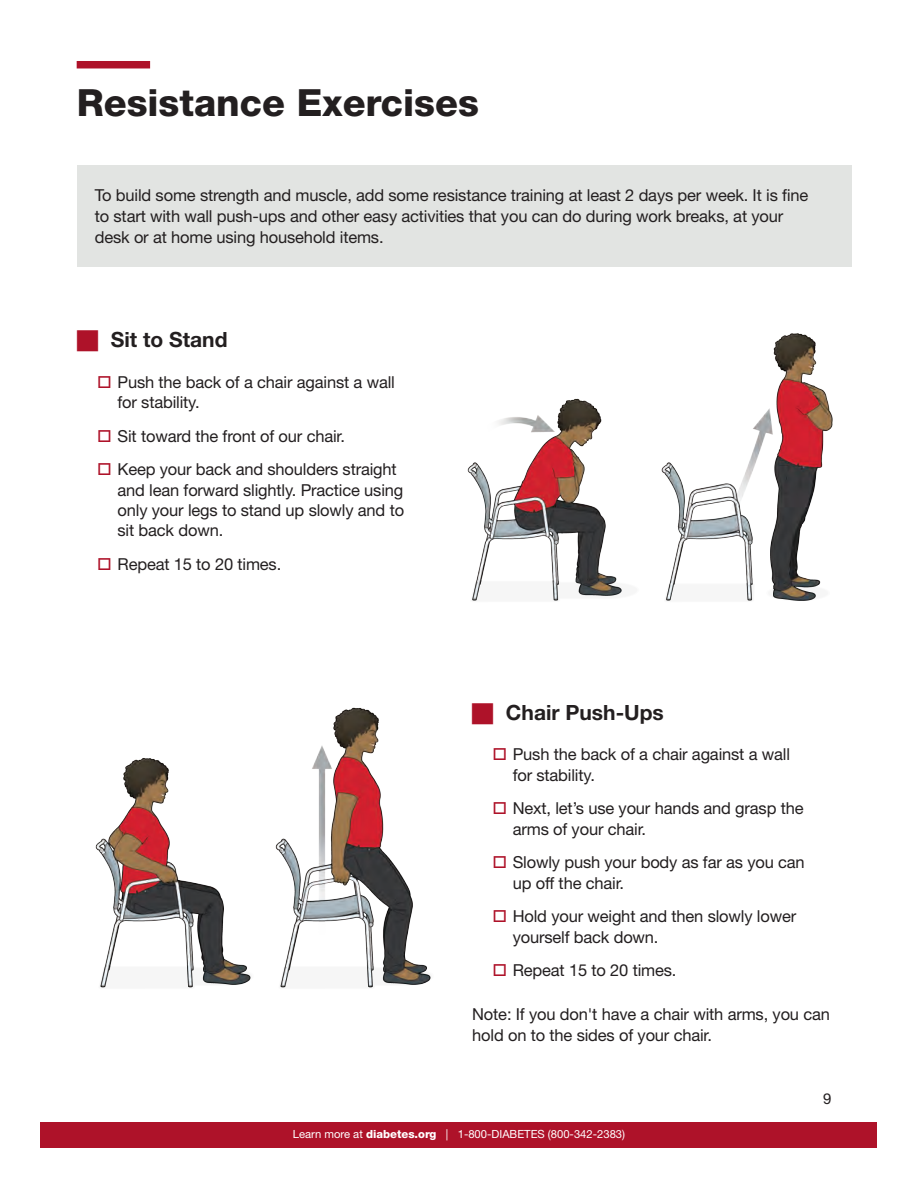
<style>
.page{position:relative;width:918px;height:1188px;background:#fff}
.page>*{position:absolute;margin:0;border:0;box-sizing:border-box;transform-origin:0 0}
.t1{font:800 37.5px "Helvetica Neue LT Pro";color:#231f20}
.t2{font:700 21px "Helvetica Neue LT Pro";color:#231f20}
.t3{font:16.5px/20.2px "Helvetica Neue LT Pro";letter-spacing:-.01em;color:#231f20}
.t4{font:15px "Helvetica Neue LT Pro";color:#231f20}
.t5{font:11.25px "Helvetica Neue LT Pro";color:#fff}
.s1{font-weight:800}
</style>
<div class="page">
<div style="left:40px;top:1122px;width:838px;height:26px;background:#ae1229"></div>
<div style="left:77px;top:166px;width:775px;height:101px;background:#e2e4e2"></div>
<div style="left:77px;top:61px;width:73px;height:7px;background:#ae1229"></div>
<img style="left:95px;top:707px;width:336px;height:281px">
<img style="left:467px;top:333px;width:366px;height:268px">
<div style="left:441px;top:313px;width:142px;height:38px;background:#fff"></div>
<h1 class="t1" style="left:77px;top:80px;width:404px">Resistance Exercises</h1>
<p class="t3" style="left:95px;top:184px;width:715px;line-height:21px">To build some strength and muscle, add some resistance training at least 2 days per week. It is fine to start with wall push-ups and other easy activities that you can do during work breaks, at your desk or at home using household items.</p>
<p class="t2" style="left:111px;top:327px;width:118px">Sit to Stand</p>
<p class="t3" style="left:118px;top:371px;width:279px">Push the back of a chair against a wall for stability.</p>
<p class="t3" style="left:118px;top:418px;width:281px;line-height:33.8px">Sit toward the front of our chair.<br>Keep your back and shoulders straight</p>
<p class="t3" style="left:118px;top:479px;width:288px;text-align:justify">and lean forward slightly. Practice using only your legs to stand up slowly and to sit back down.</p>
<p class="t3" style="left:118px;top:553px;width:165px">Repeat 15 to 20 times.</p>
<p class="t2" style="left:506px;top:700px;width:159px">Chair Push-Ups</p>
<p class="t3" style="left:513px;top:744px;width:279px">Push the back of a chair against a wall for stability.</p>
<p class="t3" style="left:513px;top:798px;width:292px">Next, let’s use your hands and grasp the arms of your chair.</p>
<p class="t3" style="left:513px;top:852px;width:293px">Slowly push your body as far as you can up off the chair.</p>
<p class="t3" style="left:513px;top:906px;width:285px">Hold your weight and then slowly lower yourself back down.</p>
<p class="t3" style="left:513px;top:960px;width:165px">Repeat 15 to 20 times.</p>
<p class="t3" style="left:472px;top:1003px;width:359px;line-height:21px">Note: If you don't have a chair with arms, you can hold on to the sides of your chair.</p>
<p class="t4" style="left:823px;top:1090px;width:10px">9</p>
<p class="t5" style="left:293px;top:1127px;width:334px">Learn more at <span class="s1">diabetes.org</span> | 1-800-DIABETES (800-342-2383)</p>
</div>
